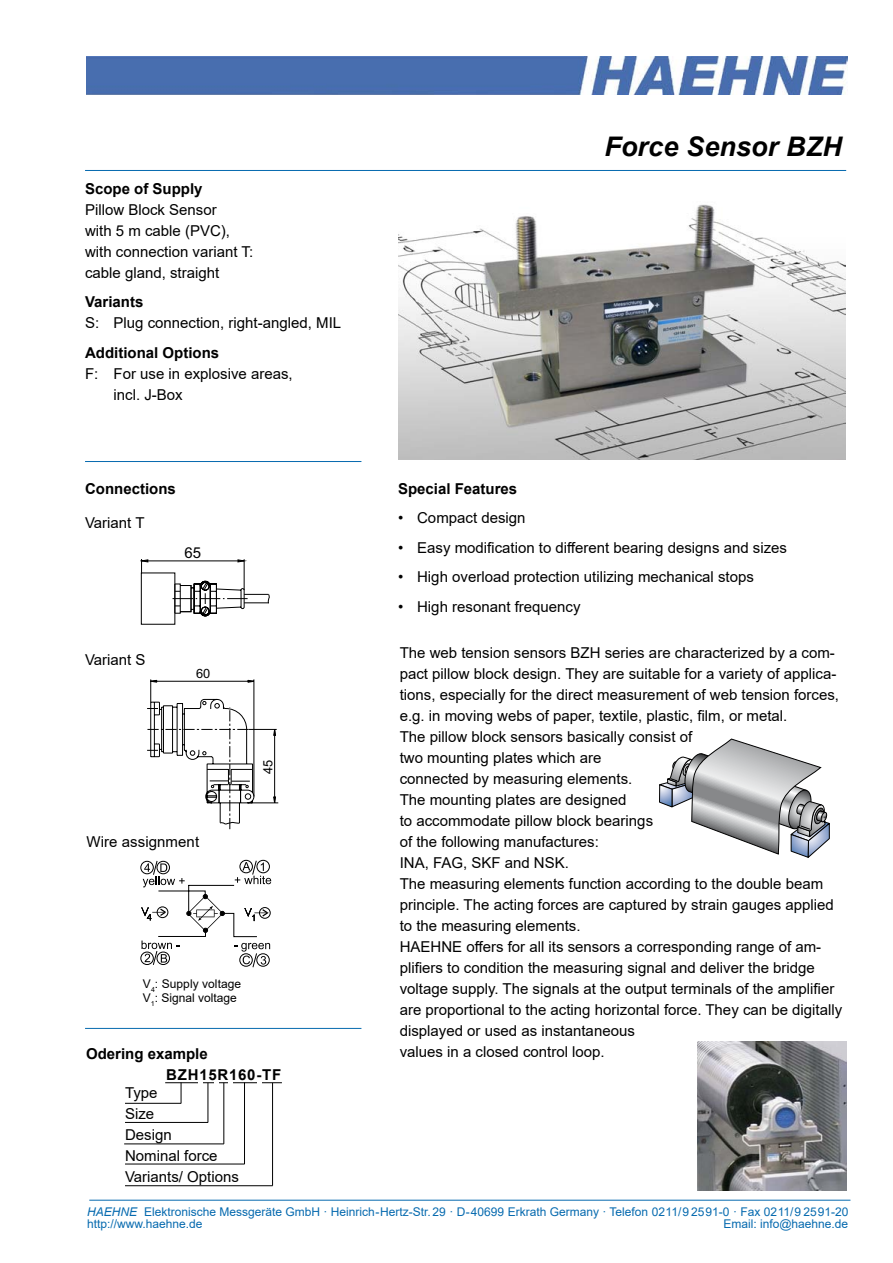
<style>
.page{position:relative;width:893px;height:1263px;background:#fff}
.page>*{position:absolute;margin:0;border:0;box-sizing:border-box;transform-origin:0 0}
.PB_Überschrift18_rec{font:italic 700 27px "Arial";letter-spacing:.005em;color:#000}
.Lieferumfang{font:15px/21px "Arial";color:#000}
.Besondere_Merkmale{font:15px "Arial";color:#000}
.Lieferumfang-2{font:700 15px "Arial";color:#000}
.Besondere_Merkmale-2{font:700 15px "Arial";color:#000}
.PB_Überschrift18_rec-2{font:15px "Arial";letter-spacing:.005em;color:#000}
.Bestellschlüssel{font:700 15px "Arial";letter-spacing:.05em;color:#000}
.t1{font:12.75px "Arial";color:#000}
.t2{font:12px "Arial";color:#066aaf}
.PB_Überschrift18_rec-3{font:12px "Arial";letter-spacing:.005em;color:#000}
.s1{font-weight:700}
.s2{font-style:italic}
</style>
<div class="page">
<hr style="left:85px;top:170px;width:761px;height:1px;background:#066aaf">
<hr style="left:89px;top:1200px;width:761px;height:1px;background:#066aaf">
<img style="left:86px;top:57px;width:762px;height:37px">
<img style="left:399px;top:204px;width:446px;height:256px">
<hr style="left:85px;top:461px;width:276px;height:1px;background:#066aaf">
<svg style="left:659px;top:739px;width:171px;height:119px"></svg>
<svg style="left:140px;top:559px;width:130px;height:66px"></svg>
<hr style="left:165px;top:1082px;width:117px;height:1px;background:#000">
<hr style="left:244px;top:1082px;width:1px;height:82px;background:#000">
<svg style="left:181px;top:1082px;width:1px;height:21px"></svg>
<hr style="left:125px;top:1103px;width:56px;height:1px;background:#000">
<hr style="left:208px;top:1083px;width:1px;height:39px;background:#000">
<hr style="left:125px;top:1122px;width:83px;height:1px;background:#000">
<hr style="left:224px;top:1083px;width:1px;height:61px;background:#000">
<hr style="left:124px;top:1144px;width:100px;height:1px;background:#000">
<hr style="left:125px;top:1164px;width:119px;height:1px;background:#000">
<div style="left:257px;top:1080px;width:5px;height:8px;background:#fff"></div>
<hr style="left:272px;top:1083px;width:1px;height:103px;background:#000">
<hr style="left:125px;top:1185px;width:148px;height:1px;background:#000">
<hr style="left:85px;top:1028px;width:276px;height:1px;background:#066aaf">
<img style="left:697px;top:1042px;width:149px;height:149px">
<div style="left:140px;top:951px;width:14px;height:14px;border:1px solid #000;border-radius:50%"></div>
<div style="left:140px;top:861px;width:14px;height:13px;border:1px solid #000;border-radius:50%"></div>
<svg style="left:141px;top:860px;width:130px;height:108px"></svg>
<hr style="left:248px;top:803px;width:30px;height:1px;background:#000">
<svg style="left:147px;top:679px;width:130px;height:150px"></svg>
<p class="Lieferumfang" style="left:85px;top:178px;width:170px"><span class="s1">Scope of Supply<br></span>Pillow Block Sensor<br>with 5 m cable (PVC), with connection variant T: cable gland, straight</p>
<p class="Lieferumfang" style="left:85px;top:291px;width:258px"><span class="s1">Variants<br></span>S: Plug connection, right-angled, MIL</p>
<p class="Lieferumfang-2" style="left:85px;top:342px;width:136px">Additional Options</p>
<p class="Lieferumfang" style="left:85px;top:363px;width:209px">F: For use in explosive areas,</p>
<p class="Lieferumfang" style="left:114px;top:384px;width:71px">incl. J-Box</p>
<p class="Lieferumfang-2" style="left:85px;top:478px;width:92px">Connections</p>
<p class="Lieferumfang" style="left:85px;top:512px;width:61px">Variant T</p>
<p class="Lieferumfang" style="left:85px;top:649px;width:62px">Variant S</p>
<p class="Lieferumfang" style="left:184px;top:542px;width:18px">65</p>
<p class="t1" style="left:196px;top:666px;width:16px">60</p>
<p class="PB_Überschrift18_rec-2" style="left:86px;top:831px;width:114px">Wire assignment</p>
<p class="t1" style="left:261px;top:774px;width:16px;rotate:-90deg">45</p>
<p class="PB_Überschrift18_rec-3" style="left:143px;top:975px;width:100px">V<sub>4</sub>: Supply voltage</p>
<p class="PB_Überschrift18_rec-3" style="left:143px;top:990px;width:95px">V<sub>1</sub>: Signal voltage</p>
<p class="Lieferumfang-2" style="left:86px;top:1043px;width:123px">Odering example</p>
<p class="Bestellschlüssel" style="left:166px;top:1064px;width:116px">BZH15R160-TF</p>
<p class="Lieferumfang" style="left:125px;top:1082px;width:34px">Type</p>
<p class="Lieferumfang" style="left:125px;top:1103px;width:31px">Size</p>
<p class="Lieferumfang" style="left:125px;top:1124px;width:48px">Design</p>
<p class="Lieferumfang" style="left:125px;top:1145px;width:94px">Nominal force</p>
<p class="Lieferumfang" style="left:125px;top:1166px;width:115px">Variants/ Options</p>
<p class="PB_Überschrift18_rec" style="left:604px;top:128px;width:239px">Force Sensor BZH</p>
<p class="Besondere_Merkmale-2" style="left:398px;top:478px;width:121px">Special Features</p>
<p class="Besondere_Merkmale" style="left:398px;top:507px;width:129px">• Compact design</p>
<p class="Besondere_Merkmale" style="left:398px;top:537px;width:390px">• Easy modification to different bearing designs and sizes</p>
<p class="Besondere_Merkmale" style="left:398px;top:566px;width:357px">• High overload protection utilizing mechanical stops</p>
<p class="Besondere_Merkmale" style="left:398px;top:596px;width:184px">• High resonant frequency</p>
<p class="Lieferumfang" style="left:400px;top:642px;width:441px">The web tension sensors BZH series are characterized by a com&shy;pact pillow block design. They are suitable for a variety of applica&shy;tions, especially for the direct measurement of web tension forces, e.g. in moving webs of paper, textile, plastic, film, or metal.</p>
<p class="Lieferumfang" style="left:400px;top:726px;width:294px">The pillow block sensors basically consist of</p>
<p class="Lieferumfang" style="left:400px;top:747px;width:203px">two mounting plates which are</p>
<p class="Lieferumfang" style="left:400px;top:768px;width:234px">connected by measuring elements.</p>
<p class="Lieferumfang" style="left:400px;top:789px;width:228px">The mounting plates are designed</p>
<p class="Lieferumfang" style="left:400px;top:810px;width:255px">to accommodate pillow block bearings</p>
<p class="Lieferumfang" style="left:400px;top:831px;width:201px">of the following manufactures:</p>
<p class="Lieferumfang" style="left:400px;top:852px;width:171px">INA, FAG, SKF and NSK.</p>
<p class="Lieferumfang" style="left:400px;top:873px;width:436px">The measuring elements function according to the double beam principle. The acting forces are captured by strain gauges applied to the measuring elements.</p>
<p class="Lieferumfang" style="left:400px;top:936px;width:444px">HAEHNE offers for all its sensors a corresponding range of am&shy;plifiers to condition the measuring signal and deliver the bridge voltage supply. The signals at the output terminals of the amplifier are proportional to the acting horizontal force. They can be digitally displayed or used as instantaneous<br>values in a closed control loop.</p>
<p class="t2" style="left:87px;top:1203px;width:763px"><span class="s2">HAEHNE</span> Elektronische Messgeräte GmbH · Heinrich-Hertz-Str. 29 · D-40699 Erkrath Germany · Telefon 0211/9 25 91-0 · Fax 0211/9 25 91-20</p>
<p class="t2" style="left:87px;top:1215px;width:117px">http://www.haehne.de</p>
<p class="t2" style="left:723px;top:1215px;width:126px">Email: info@haehne.de</p>
</div>
